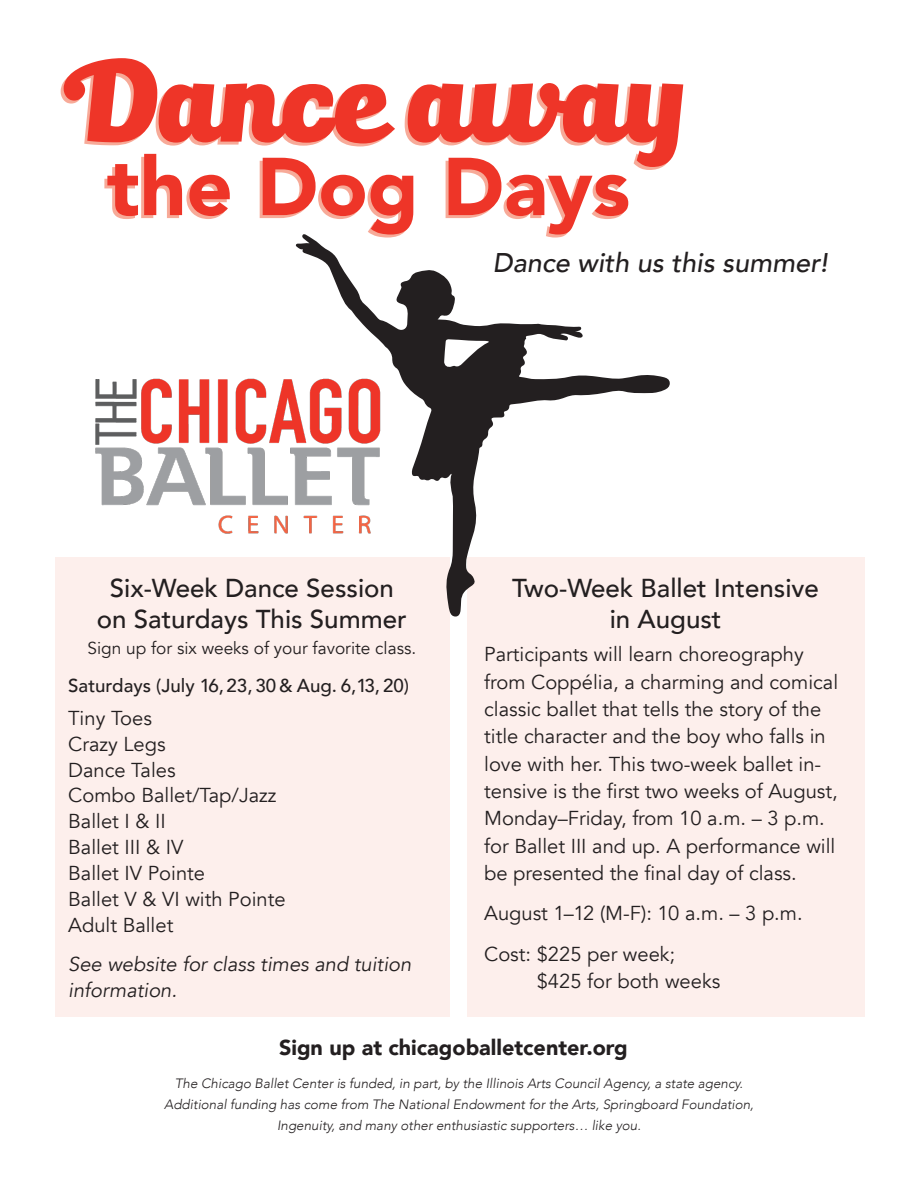
<style>
.page{position:relative;width:918px;height:1188px;background:#fff}
.page>*{position:absolute;margin:0;border:0;box-sizing:border-box;transform-origin:0 0}
.t1{font:108px "Bulletto Killa";color:#ee3528}
.t2{font:900 81px "Avenir";color:#ee3528}
.t3{font:italic 500 27px "Avenir";color:#231f20}
.t4{font:500 25.95px/30.2px "Avenir";color:#231f20;text-align:center}
.t5{font:900 21.6px "Avenir";color:#231f20}
.t6{font:20.1px/27.3px "Avenir";color:#231f20}
.t7{font:italic 20.1px/26px "Avenir";color:#231f20}
.t8{font:500 18.75px "Avenir";color:#231f20}
.t9{font:17.25px "Avenir";color:#231f20}
.t10{font:italic 300 13.5px/21px "Avenir";color:#231f20;text-align:center}
</style>
<div class="page">
<div style="left:55px;top:557px;width:394px;height:459px;background:#fdefec"></div>
<div style="left:468px;top:557px;width:397px;height:459px;background:#fdefec"></div>
<img style="left:95px;top:378px;width:201px;height:156px">
<svg style="left:296px;top:234px;width:374px;height:383px"></svg>
<p class="t1" style="left:222px;top:41px;width:62px">■</p>
<p class="t2" style="left:107px;top:117px;width:525px">the Dog Days</p>
<p class="t3" style="left:493px;top:247px;width:337px">Dance with us this summer!</p>
<p class="t4" style="left:97px;top:572px;width:311px">Six-Week Dance Session on Saturdays This Summer</p>
<p class="t9" style="left:88px;top:637px;width:330px">Sign up for six weeks of your favorite class.</p>
<p class="t8" style="left:68px;top:670px;width:342px">Saturdays (July 16, 23, 30 &amp; Aug. 6, 13, 20)</p>
<p class="t6" style="left:68px;top:705px;width:85px">Tiny Toes</p>
<p class="t6" style="left:68px;top:730px;width:99px">Crazy Legs</p>
<p class="t6" style="left:68px;top:756px;width:109px">Dance Tales</p>
<p class="t6" style="left:68px;top:782px;width:210px">Combo Ballet/Tap/Jazz</p>
<p class="t6" style="left:68px;top:808px;width:99px">Ballet I &amp; II</p>
<p class="t6" style="left:68px;top:834px;width:117px">Ballet III &amp; IV</p>
<p class="t6" style="left:68px;top:860px;width:138px">Ballet IV Pointe</p>
<p class="t6" style="left:68px;top:886px;width:219px">Ballet V &amp; VI with Pointe</p>
<p class="t6" style="left:68px;top:912px;width:107px">Adult Ballet</p>
<p class="t7" style="left:68px;top:951px;width:345px">See website for class times and tuition information.</p>
<p class="t4" style="left:512px;top:572px;width:308px">Two-Week Ballet Intensive in August</p>
<p class="t6" style="left:484px;top:641px;width:356px">Participants will learn choreography from Coppélia, a charming and comical classic ballet that tells the story of the title character and the boy who falls in love with her. This two-week ballet in&shy;tensive is the first two weeks of August, Monday–Friday, from 10 a.m. – 3 p.m. for Ballet III and up. A performance will be presented the final day of class.</p>
<p class="t6" style="left:484px;top:900px;width:320px">August 1–12 (M-F): 10 a.m. – 3 p.m.</p>
<p class="t6" style="left:537px;top:940px;width:185px;text-indent:-53px">Cost: $225 per week; $425 for both weeks</p>
<p class="t5" style="left:279px;top:1029px;width:350px">Sign up at chicagoballetcenter.org</p>
<p class="t10" style="left:164px;top:1073px;width:591px">The Chicago Ballet Center is funded, in part, by the Illinois Arts Council Agency, a state agency.<br>Additional funding has come from The National Endowment for the Arts, Springboard Foundation,<br>Ingenuity, and many other enthusiastic supporters… like you.</p>
</div>
